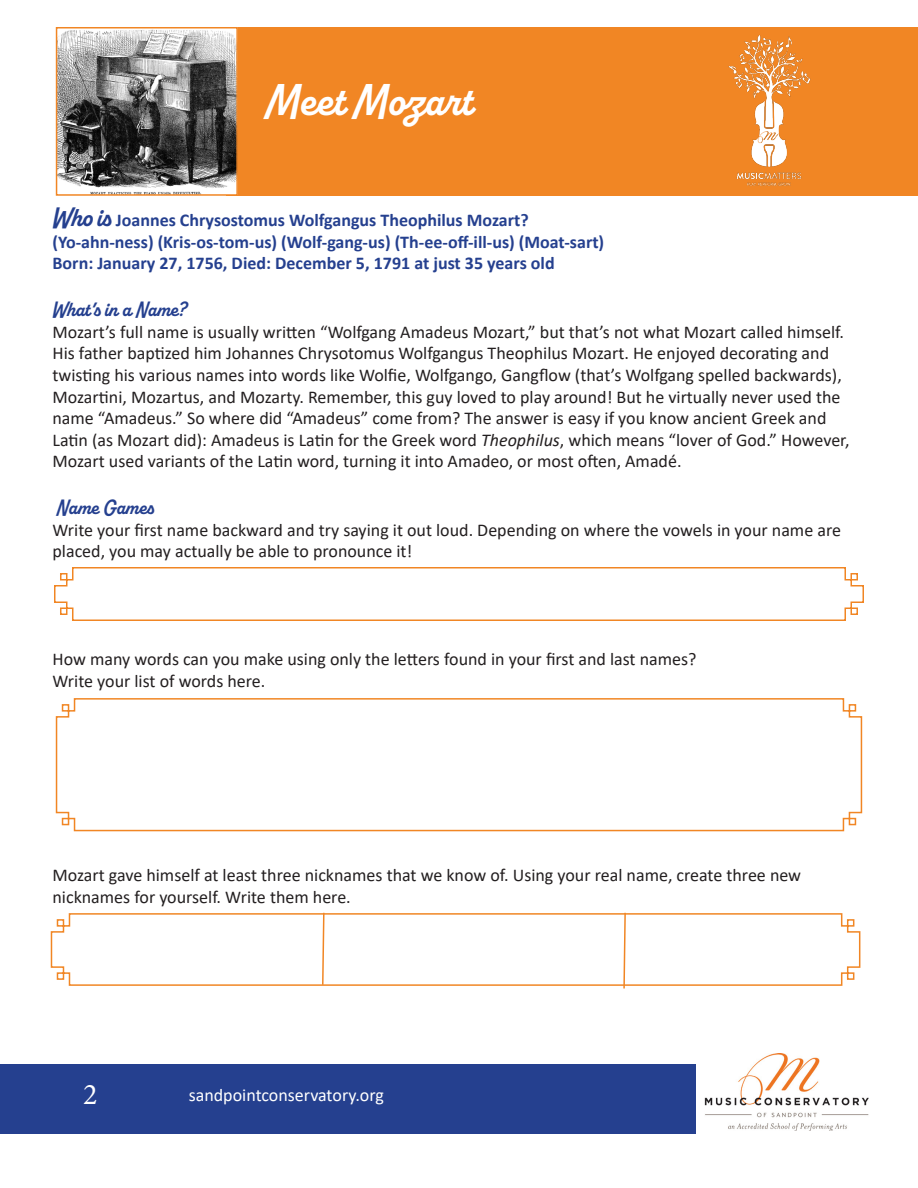
<style>
.page{position:relative;width:918px;height:1188px;background:#fff}
.page>*{position:absolute;margin:0;border:0;box-sizing:border-box;transform-origin:0 0}
.t1{font:700 45px "Alkaline";color:#fff}
.t2{font:30px "Minion Pro";color:#fff}
.t3{font:700 21px "Alkaline";color:#25408f}
.t4{font:18px/21.6px "Calibri";color:#231f20}
.t5{font:700 18px/21.6px "Calibri";color:#25408f}
.t6{font:18px "Calibri";color:#fff}
.s1{font-family:"Alkaline";font-size:27px}
.s2{font-style:italic}
</style>
<div class="page">
<img style="left:705px;top:1054px;width:164px;height:77px">
<div style="left:227px;top:27px;width:691px;height:169px;background:#f18624"></div>
<div style="left:0;top:1064px;width:696px;height:70px;background:#25408f"></div>
<img style="left:59px;top:30px;width:176px;height:163px">
<div style="left:56px;top:27px;width:182px;height:169px;border:2px solid #f18624"></div>
<svg style="left:54px;top:567px;width:810px;height:54px"></svg>
<svg style="left:55px;top:698px;width:808px;height:134px"></svg>
<svg style="left:50px;top:913px;width:811px;height:73px"></svg>
<svg style="left:623px;top:912px;width:4px;height:77px"></svg>
<svg style="left:321px;top:912px;width:4px;height:74px"></svg>
<p class="t1" style="left:266px;top:72px;width:208px">Meet Mozart</p>
<p class="t1" style="left:252px;top:80px;width:362px">Music Without Borders</p>
<p class="t5" style="left:52px;top:209px;width:478px"><span class="s1">Who is</span> Joannes Chrysostomus Wolfgangus Theophilus Mozart?</p>
<p class="t5" style="left:52px;top:231px;width:553px">(Yo-ahn-ness) (Kris-os-tom-us) (Wolf-gang-us) (Th-ee-off-ill-us) (Moat-sart)<br>Born: January 27, 1756, Died: December 5, 1791 at just 35 years old</p>
<p class="t3" style="left:52px;top:296px;width:136px">What’s in a Name?</p>
<p class="t4" style="left:52px;top:321px;width:799px">Mozart’s full name is usually written “Wolfgang Amadeus Mozart,” but that’s not what Mozart called himself.<br>His father baptized him Johannes Chrysotomus Wolfgangus Theophilus Mozart. He enjoyed decorating and twisting his various names into words like Wolfie, Wolfgango, Gangflow (that’s Wolfgang spelled backwards), Mozartini, Mozartus, and Mozarty. Remember, this guy loved to play around! But he virtually never used the name “Amadeus.” So where did “Amadeus” come from? The answer is easy if you know ancient Greek and Latin (as Mozart did): Amadeus is Latin for the Greek word <span class="s2">Theophilus</span>, which means “lover of God.” However, Mozart used variants of the Latin word, turning it into Amadeo, or most often, Amadé.</p>
<p class="t3" style="left:57px;top:494px;width:98px">Name Games</p>
<p class="t4" style="left:52px;top:519px;width:790px">Write your first name backward and try saying it out loud. Depending on where the vowels in your name are placed, you may actually be able to pronounce it!</p>
<p class="t4" style="left:52px;top:648px;width:646px">How many words can you make using only the letters found in your first and last names?<br>Write your list of words here.</p>
<p class="t4" style="left:52px;top:864px;width:750px">Mozart gave himself at least three nicknames that we know of. Using your real name, create three new nicknames for yourself. Write them here.</p>
<p class="t2" style="left:83px;top:1074px;width:16px">2</p>
<p class="t2" style="left:83px;top:1074px;width:16px">1</p>
<p class="t6" style="left:189px;top:1082px;width:197px">sandpointconservatory.org</p>
</div>
